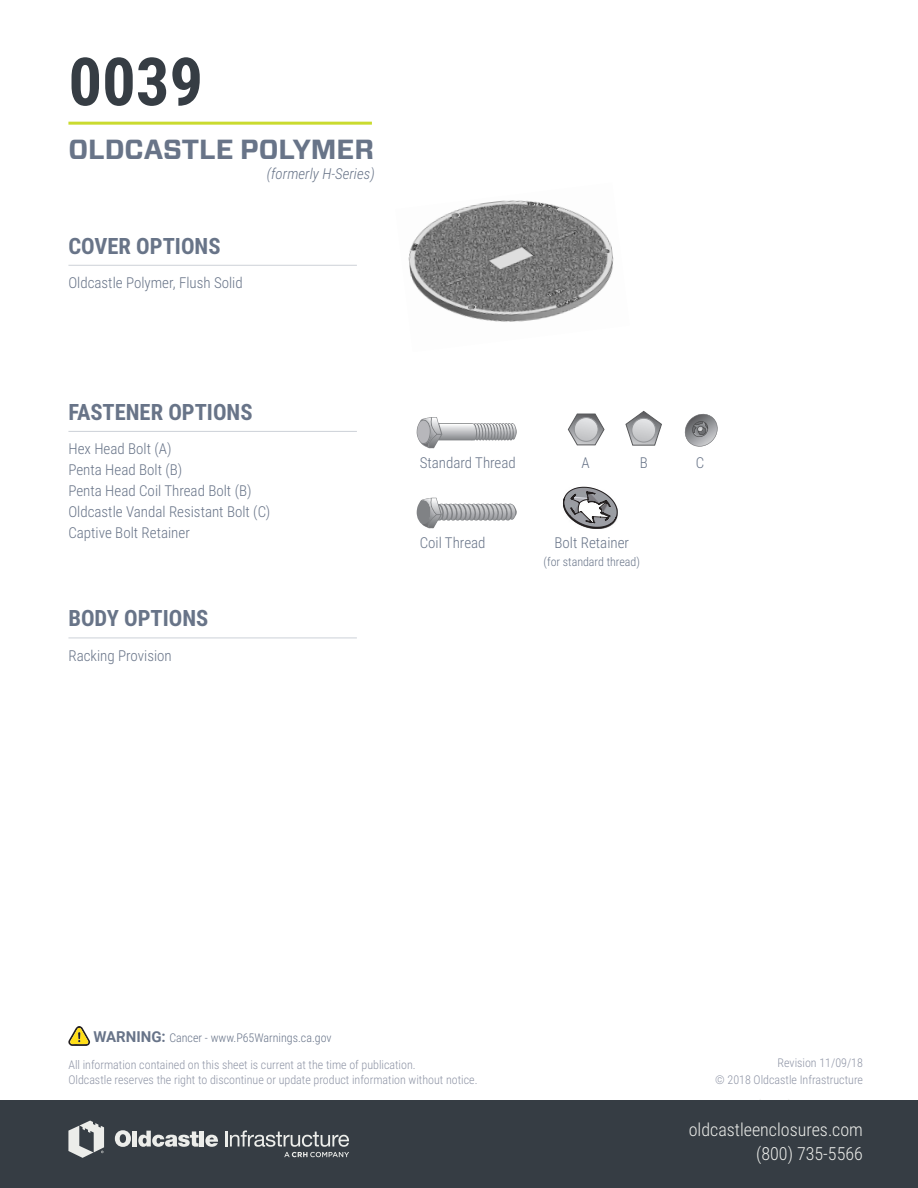
<style>
.page{position:relative;width:918px;height:1188px;background:#fff}
.page>*{position:absolute;margin:0;border:0;box-sizing:border-box;transform-origin:0 0}
.t1{font:700 66.6px "Roboto Condensed";color:#363d44}
.t2{font:700 27.6px "Forza";color:#687488}
.t3{font:700 22.5px "Roboto Condensed";color:#687488}
.t4{font:300 18px "Roboto Condensed";color:#ecedea}
.t5{font:300 15px "Roboto Condensed";color:#687488}
.t6{font:italic 300 15px "Roboto Condensed";color:#687488}
.t7{font:300 12px "Roboto Condensed";color:#8e94a5}
.t8{font:300 12px "Roboto Condensed";color:#687489}
.t9{font:300 12px "Roboto Condensed";color:#687488}
.s1{font-family:"Roboto";font-weight:700;font-size:15px}
</style>
<div class="page">
<hr style="left:68px;top:265px;width:289px;height:1px;background:#687488">
<hr style="left:68px;top:431px;width:289px;height:1px;background:#687488">
<hr style="left:68px;top:637px;width:289px;height:1px;background:#687488">
<svg style="left:626px;top:411px;width:36px;height:35px"></svg>
<svg style="left:632px;top:418px;width:24px;height:24px"></svg>
<div style="left:632px;top:418px;width:24px;height:24px;border:1px solid #939598;border-radius:50%"></div>
<svg style="left:568px;top:414px;width:36px;height:31px"></svg>
<svg style="left:574px;top:418px;width:24px;height:23px"></svg>
<div style="left:574px;top:417px;width:24px;height:25px;border:1px solid #939598;border-radius:50%"></div>
<svg style="left:684px;top:413px;width:34px;height:34px"></svg>
<svg style="left:417px;top:417px;width:100px;height:31px"></svg>
<svg style="left:417px;top:498px;width:100px;height:30px"></svg>
<svg style="left:563px;top:487px;width:54px;height:41px"></svg>
<div style="left:0;top:1100px;width:918px;height:88px;background:#363d44"></div>
<svg style="left:115px;top:1130px;width:16px;height:17px"></svg>
<div style="left:132px;top:1131px;width:5px;height:16px;background:#ecedea"></div>
<svg style="left:138px;top:1131px;width:61px;height:16px"></svg>
<hr style="left:200px;top:1131px;width:4px;height:16px;background:#ecedea">
<svg style="left:205px;top:1135px;width:13px;height:12px"></svg>
<svg style="left:68px;top:1121px;width:36px;height:37px"></svg>
<svg style="left:225px;top:1130px;width:124px;height:27px"></svg>
<hr style="left:68px;top:122px;width:304px;height:3px;background:#cadb2f">
<img style="left:408px;top:200px;width:206px;height:122px">
<svg style="left:68px;top:1026px;width:22px;height:20px"></svg>
<p class="t1" style="left:68px;top:35px;width:136px">0039</p>
<p class="t2" style="left:68px;top:131px;width:307px">OLDCASTLE POLYMER</p>
<p class="t3" style="left:68px;top:230px;width:154px">COVER OPTIONS</p>
<p class="t5" style="left:68px;top:272px;width:176px">Oldcastle Polymer, Flush Solid</p>
<p class="t6" style="left:267px;top:163px;width:109px">(formerly H-Series)</p>
<p class="t3" style="left:68px;top:396px;width:186px">FASTENER OPTIONS</p>
<p class="t5" style="left:68px;top:438px;width:105px">Hex Head Bolt (A)</p>
<p class="t5" style="left:68px;top:459px;width:115px">Penta Head Bolt (B)</p>
<p class="t5" style="left:68px;top:480px;width:185px">Penta Head Coil Thread Bolt (B)</p>
<p class="t5" style="left:68px;top:501px;width:203px">Oldcastle Vandal Resistant Bolt (C)</p>
<p class="t5" style="left:68px;top:522px;width:123px">Captive Bolt Retainer</p>
<p class="t3" style="left:68px;top:603px;width:142px">BODY OPTIONS</p>
<p class="t5" style="left:68px;top:645px;width:105px">Racking Provision</p>
<p class="t5" style="left:420px;top:452px;width:98px">Standard Thread</p>
<p class="t5" style="left:640px;top:452px;width:10px">B</p>
<p class="t5" style="left:696px;top:452px;width:10px">C</p>
<p class="t5" style="left:581px;top:452px;width:10px">A</p>
<p class="t5" style="left:420px;top:532px;width:67px">Coil Thread</p>
<p class="t5" style="left:555px;top:532px;width:76px">Bolt Retainer</p>
<p class="t9" style="left:544px;top:553px;width:98px">(for standard thread)</p>
<p class="t8" style="left:93px;top:1029px;width:240px"><span class="s1">WARNING:</span> Cancer - www.P65Warnings.ca.gov</p>
<p class="t7" style="left:778px;top:1054px;width:87px">Revision 11/09/18</p>
<p class="t7" style="left:68px;top:1057px;width:349px">All information contained on this sheet is current at the time of publication.</p>
<p class="t7" style="left:68px;top:1072px;width:411px">Oldcastle reserves the right to discontinue or update product information without notice.</p>
<p class="t7" style="left:715px;top:1072px;width:149px">© 2018 Oldcastle Infrastructure</p>
<p class="t4" style="left:689px;top:1117px;width:176px">oldcastleenclosures.com</p>
<p class="t4" style="left:756px;top:1141px;width:108px">(800) 735-5566</p>
</div>
